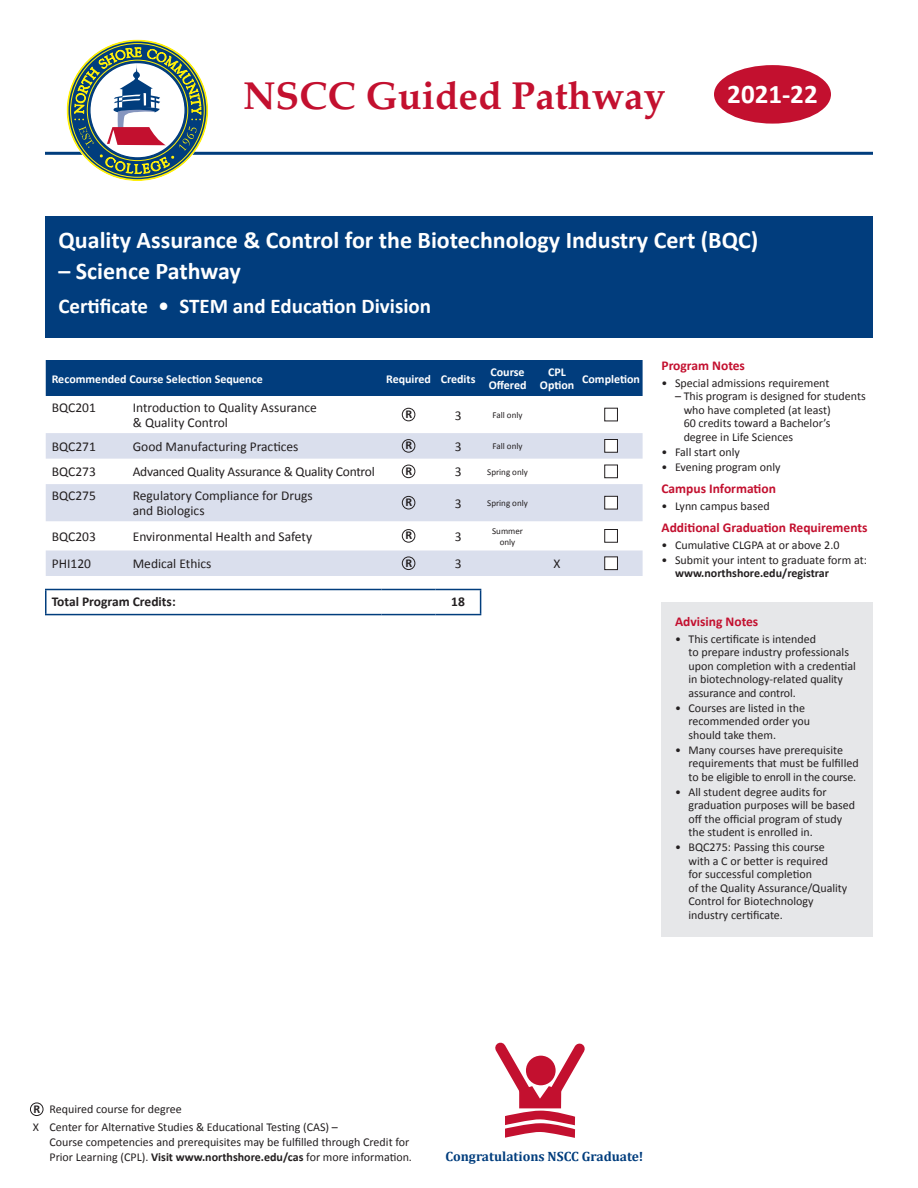
<style>
.page{position:relative;width:918px;height:1188px;background:#fff}
.page>*{position:absolute;margin:0;border:0;box-sizing:border-box;transform-origin:0 0}
.t1{font:700 39px "Palatino";color:#c3102f}
.t2{font:700 27px "Calibri";color:#fff}
._1__Course_Title{font:700 24px "Calibri";color:#fff}
._2__Associate_Title{font:700 21px "Calibri";color:#fff}
._3_2_Chart_Text{font:13.5px/15px "Calibri";color:#231f20}
._4_1_Notes_Head{font:700 13.5px "Calibri";color:#c3102f}
._3_2_Chart_Text-2{font:13.5px "Calibri";letter-spacing:-.02em;color:#231f20}
.t3{font:700 13.5px "Cambria";color:#013d7d}
._3_3_Chart_Bold{font:700 13.5px "Calibri";color:#231f20}
.t4{font:12px/13.5px "Calibri";color:#231f20}
._3_1_Chart_Head{font:700 12px/13.5px "Calibri";color:#fff}
.R{font:700 12px "Calibri";color:#231f20}
._3_2_Chart_Text-3{font:9px/10.5px "Calibri";color:#231f20;text-align:center}
.s1{font-weight:700}
</style>
<div class="page">
<div style="left:714px;top:65px;width:117px;height:59px;background:#c3102f;border-radius:50%"></div>
<hr style="left:45px;top:152px;width:828px;height:3px;background:#013d7d">
<svg style="left:70px;top:43px;width:135px;height:135px"></svg>
<svg style="left:495px;top:1042px;width:90px;height:96px"></svg>
<div style="left:30px;top:1103px;width:13px;height:13px;border:1px solid #231f20;border-radius:50%"></div>
<div style="left:662px;top:603px;width:211px;height:334px;background:#e6e7e9"></div>
<div style="left:46px;top:360px;width:597px;height:36px;background:#013d7d"></div>
<svg style="left:46px;top:433px;width:597px;height:143px;fill:#dadfed"></svg>
<svg style="left:45px;top:588px;width:437px;height:26px"></svg>
<hr style="left:45px;top:614px;width:337px;height:1px;background:#013d7d">
<hr style="left:382px;top:614px;width:54px;height:1px;background:#013d7d">
<hr style="left:436px;top:614px;width:45px;height:1px;background:#013d7d">
<div style="left:402px;top:408px;width:13px;height:13px;border:1px solid #231f20;border-radius:50%"></div>
<div style="left:604px;top:408px;width:14px;height:13px;border:1px solid #231f20"></div>
<div style="left:402px;top:439px;width:13px;height:14px;border:1px solid #231f20;border-radius:50%"></div>
<div style="left:605px;top:440px;width:12px;height:12px;background:#fff"></div>
<div style="left:604px;top:439px;width:14px;height:14px;border:1px solid #231f20"></div>
<div style="left:402px;top:465px;width:13px;height:13px;border:1px solid #231f20;border-radius:50%"></div>
<div style="left:605px;top:465px;width:12px;height:13px;background:#fff"></div>
<div style="left:604px;top:465px;width:14px;height:13px;border:1px solid #231f20"></div>
<div style="left:402px;top:496px;width:13px;height:13px;border:1px solid #231f20;border-radius:50%"></div>
<div style="left:605px;top:496px;width:12px;height:13px;background:#fff"></div>
<div style="left:604px;top:496px;width:14px;height:13px;border:1px solid #231f20"></div>
<div style="left:402px;top:529px;width:13px;height:14px;border:1px solid #231f20;border-radius:50%"></div>
<div style="left:605px;top:530px;width:12px;height:12px;background:#fff"></div>
<div style="left:604px;top:529px;width:14px;height:14px;border:1px solid #231f20"></div>
<div style="left:402px;top:557px;width:13px;height:13px;border:1px solid #231f20;border-radius:50%"></div>
<div style="left:605px;top:557px;width:12px;height:13px;background:#fff"></div>
<div style="left:604px;top:556px;width:14px;height:14px;border:1px solid #231f20"></div>
<div style="left:45px;top:216px;width:828px;height:122px;background:#013d7d"></div>
<h1 class="t1" style="left:243px;top:62px;width:424px">NSCC Guided Pathway</h1>
<h2 class="t2" style="left:727px;top:75px;width:92px">2021-22</h2>
<p class="_1__Course_Title" style="left:58px;top:223px;width:701px">Quality Assurance &amp; Control for the Biotechnology Industry Cert (BQC)</p>
<p class="_1__Course_Title" style="left:58px;top:254px;width:184px">– Science Pathway</p>
<p class="_2__Associate_Title" style="left:58px;top:291px;width:374px">Certificate • STEM and Education Division</p>
<p class="_3_1_Chart_Head" style="left:52px;top:371px;width:213px">Recommended Course Selection Sequence</p>
<p class="_3_1_Chart_Head" style="left:386px;top:371px;width:47px">Required</p>
<p class="_3_1_Chart_Head" style="left:441px;top:371px;width:36px">Credits</p>
<p class="_3_1_Chart_Head" style="left:489px;top:365px;width:39px">Course<br>Offered</p>
<p class="_3_1_Chart_Head" style="left:540px;top:365px;width:36px;text-align:center">CPL<br>Option</p>
<p class="_3_1_Chart_Head" style="left:582px;top:371px;width:59px">Completion</p>
<p class="_3_2_Chart_Text" style="left:52px;top:400px;width:46px">BQC201</p>
<p class="_3_2_Chart_Text" style="left:133px;top:400px;width:186px">Introduction to Quality Assurance &amp; Quality Control</p>
<p class="R" style="left:405px;top:406px;width:8px">R</p>
<p class="_3_2_Chart_Text" style="left:455px;top:407px;width:8px">3</p>
<p class="_3_2_Chart_Text-3" style="left:493px;top:409px;width:31px">Fall only</p>
<p class="_3_2_Chart_Text" style="left:52px;top:439px;width:46px">BQC271</p>
<p class="_3_2_Chart_Text" style="left:133px;top:439px;width:167px">Good Manufacturing Practices</p>
<p class="R" style="left:405px;top:437px;width:8px">R</p>
<p class="_3_2_Chart_Text" style="left:455px;top:439px;width:8px">3</p>
<p class="_3_2_Chart_Text-3" style="left:493px;top:441px;width:31px">Fall only</p>
<p class="_3_2_Chart_Text" style="left:52px;top:464px;width:46px">BQC273</p>
<p class="_3_2_Chart_Text-2" style="left:133px;top:463px;width:244px">Advanced Quality Assurance &amp; Quality Control</p>
<p class="R" style="left:405px;top:462px;width:8px">R</p>
<p class="_3_2_Chart_Text" style="left:455px;top:464px;width:8px">3</p>
<p class="_3_2_Chart_Text-3" style="left:487px;top:466px;width:42px">Spring only</p>
<p class="_3_2_Chart_Text" style="left:52px;top:488px;width:46px">BQC275</p>
<p class="_3_2_Chart_Text" style="left:133px;top:488px;width:182px">Regulatory Compliance for Drugs and Biologics</p>
<p class="R" style="left:405px;top:494px;width:8px">R</p>
<p class="_3_2_Chart_Text" style="left:455px;top:495px;width:8px">3</p>
<p class="_3_2_Chart_Text-3" style="left:487px;top:498px;width:42px">Spring only</p>
<p class="_3_2_Chart_Text" style="left:52px;top:529px;width:46px">BQC203</p>
<p class="_3_2_Chart_Text" style="left:133px;top:529px;width:181px">Environmental Health and Safety</p>
<p class="R" style="left:405px;top:527px;width:8px">R</p>
<p class="_3_2_Chart_Text" style="left:455px;top:529px;width:8px">3</p>
<p class="_3_2_Chart_Text-3" style="left:492px;top:526px;width:32px">Summer only</p>
<p class="_3_2_Chart_Text" style="left:52px;top:556px;width:41px">PHI120</p>
<p class="_3_2_Chart_Text" style="left:133px;top:556px;width:80px">Medical Ethics</p>
<p class="R" style="left:405px;top:554px;width:8px">R</p>
<p class="_3_2_Chart_Text" style="left:455px;top:556px;width:8px">3</p>
<p class="_3_2_Chart_Text" style="left:554px;top:556px;width:9px">X</p>
<p class="_3_3_Chart_Bold" style="left:52px;top:592px;width:125px">Total Program Credits:</p>
<p class="_3_3_Chart_Bold" style="left:451px;top:592px;width:15px">18</p>
<p class="_4_1_Notes_Head" style="left:662px;top:356px;width:85px">Program Notes</p>
<p class="t4" style="left:662px;top:376px;width:170px">• Special admissions requirement</p>
<p class="t4" style="left:684px;top:389px;width:184px;text-indent:-9px">– This program is designed for students who have completed (at least)<br>60 credits toward a Bachelor’s degree in Life Sciences</p>
<p class="t4" style="left:662px;top:445px;width:80px">• Fall start only</p>
<p class="t4" style="left:662px;top:460px;width:121px">• Evening program only</p>
<p class="_4_1_Notes_Head" style="left:662px;top:479px;width:116px">Campus Information</p>
<p class="t4" style="left:662px;top:499px;width:110px">• Lynn campus based</p>
<p class="_4_1_Notes_Head" style="left:662px;top:518px;width:208px">Additional Graduation Requirements</p>
<p class="t4" style="left:662px;top:538px;width:179px">• Cumulative CLGPA at or above 2.0</p>
<p class="t4" style="left:675px;top:553px;width:193px;text-indent:-14px">• Submit your intent to graduate form at: <span class="s1">www.northshore.edu/registrar</span></p>
<p class="_4_1_Notes_Head" style="left:675px;top:612px;width:85px">Advising Notes</p>
<p class="t4" style="left:688px;top:632px;width:169px;text-indent:-14px">• This certificate is intended<br>to prepare industry professionals upon completion with a credential in biotechnology-related quality assurance and control.</p>
<p class="t4" style="left:688px;top:701px;width:123px;text-indent:-14px">• Courses are listed in the recommended order you should take them.</p>
<p class="t4" style="left:688px;top:743px;width:172px;text-indent:-14px">• Many courses have prerequisite requirements that must be fulfilled to be eligible to enroll in the course.</p>
<p class="t4" style="left:688px;top:785px;width:168px;text-indent:-14px">• All student degree audits for graduation purposes will be based off the official program of study the student is enrolled in.</p>
<p class="t4" style="left:688px;top:840px;width:160px;text-indent:-14px">• BQC275: Passing this course with a C or better is required<br>for successful completion<br>of the Quality Assurance/Quality<br>Control for Biotechnology industry certificate.</p>
<p class="t4" style="left:33px;top:1100px;width:307px;line-height:18px"><span class="s1">R</span> Required course for degree<br>X Center for Alternative Studies &amp; Educational Testing (CAS) –</p>
<p class="t4" style="left:50px;top:1134px;width:364px;line-height:15px">Course competencies and prerequisites may be fulfilled through Credit for<br>Prior Learning (CPL). <span class="s1">Visit www.northshore.edu/cas</span> for more information.</p>
<p class="t3" style="left:446px;top:1148px;width:200px">Congratulations NSCC Graduate!</p>
</div>
